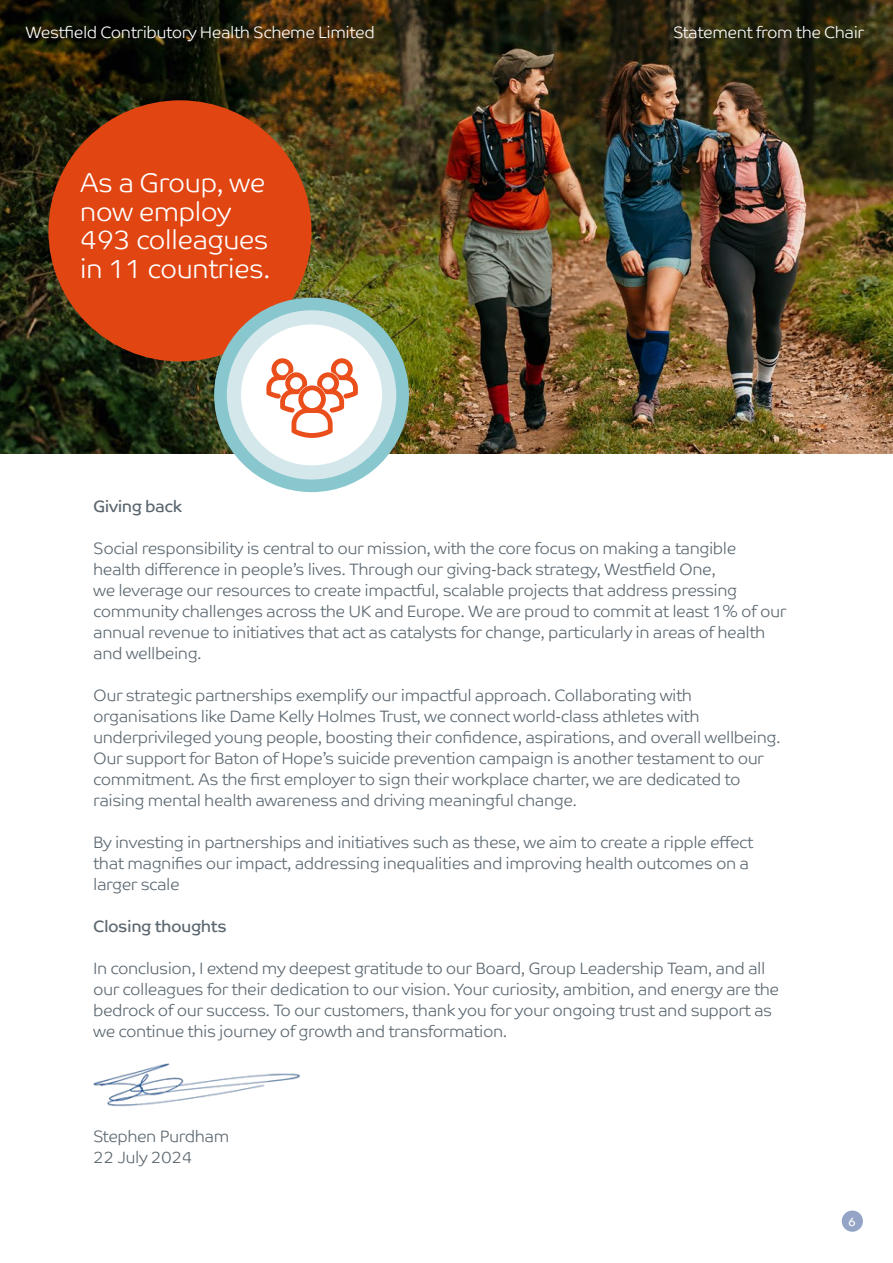
<style>
.page{position:relative;width:893px;height:1263px;background:#fff}
.page>*{position:absolute;margin:0;border:0;box-sizing:border-box;transform-origin:0 0}
.t1{font:300 27px/28.5px "Co Text";letter-spacing:-.03em;color:#fff}
.t2{font:300 16.5px/21px "Co Text";letter-spacing:-.03em;color:#5b6770}
.t3{font:300 16.5px "Co Text";letter-spacing:-.03em;color:#fff}
.t4{font:16.5px "Co Text";letter-spacing:-.03em;color:#5b6770}
.t5{font:12px "Co Text";color:#fff}
</style>
<div class="page">
<img style="left:0;top:0;width:893px;height:454px">
<div style="left:48px;top:100px;width:264px;height:261px;background:#e04512;border-radius:50%"></div>
<div style="left:214px;top:298px;width:195px;height:194px;background:#89c7cf;border-radius:50%"></div>
<div style="left:227px;top:310px;width:169px;height:169px;background:#d4e8eb;border-radius:50%"></div>
<div style="left:241px;top:324px;width:141px;height:141px;background:#fff;border-radius:50%"></div>
<svg style="left:266px;top:358px;width:92px;height:80px"></svg>
<img style="left:93px;top:1063px;width:207px;height:44px">
<div style="left:842px;top:1210px;width:21px;height:22px;background:#94a4c6;border-radius:50%"></div>
<p class="t3" style="left:26px;top:22px;width:351px">Westfield Contributory Health Scheme Limited</p>
<p class="t3" style="left:673px;top:22px;width:193px">Statement from the Chair</p>
<p class="t1" style="left:80px;top:169px;width:192px">As a Group, we now employ<br>493 colleagues in 11 countries.</p>
<p class="t4" style="left:93px;top:496px;width:91px">Giving back</p>
<p class="t2" style="left:93px;top:538px;width:695px">Social responsibility is central to our mission, with the core focus on making a tangible health difference in people’s lives. Through our giving-back strategy, Westfield One,<br>we leverage our resources to create impactful, scalable projects that address pressing community challenges across the UK and Europe. We are proud to commit at least 1% of our annual revenue to initiatives that act as catalysts for change, particularly in areas of health and wellbeing.</p>
<p class="t2" style="left:93px;top:685px;width:689px">Our strategic partnerships exemplify our impactful approach. Collaborating with organisations like Dame Kelly Holmes Trust, we connect world-class athletes with underprivileged young people, boosting their confidence, aspirations, and overall wellbeing.<br>Our support for Baton of Hope’s suicide prevention campaign is another testament to our commitment. As the first employer to sign their workplace charter, we are dedicated to raising mental health awareness and driving meaningful change.</p>
<p class="t2" style="left:93px;top:832px;width:662px">By investing in partnerships and initiatives such as these, we aim to create a ripple effect that magnifies our impact, addressing inequalities and improving health outcomes on a larger scale</p>
<p class="t4" style="left:93px;top:916px;width:135px">Closing thoughts</p>
<p class="t2" style="left:93px;top:958px;width:687px">In conclusion, I extend my deepest gratitude to our Board, Group Leadership Team, and all our colleagues for their dedication to our vision. Your curiosity, ambition, and energy are the bedrock of our success. To our customers, thank you for your ongoing trust and support as we continue this journey of growth and transformation.</p>
<p class="t2" style="left:93px;top:1126px;width:138px">Stephen Purdham</p>
<p class="t2" style="left:93px;top:1147px;width:101px">22 July 2024</p>
<p class="t5" style="left:848px;top:1214px;width:9px">6</p>
</div>
